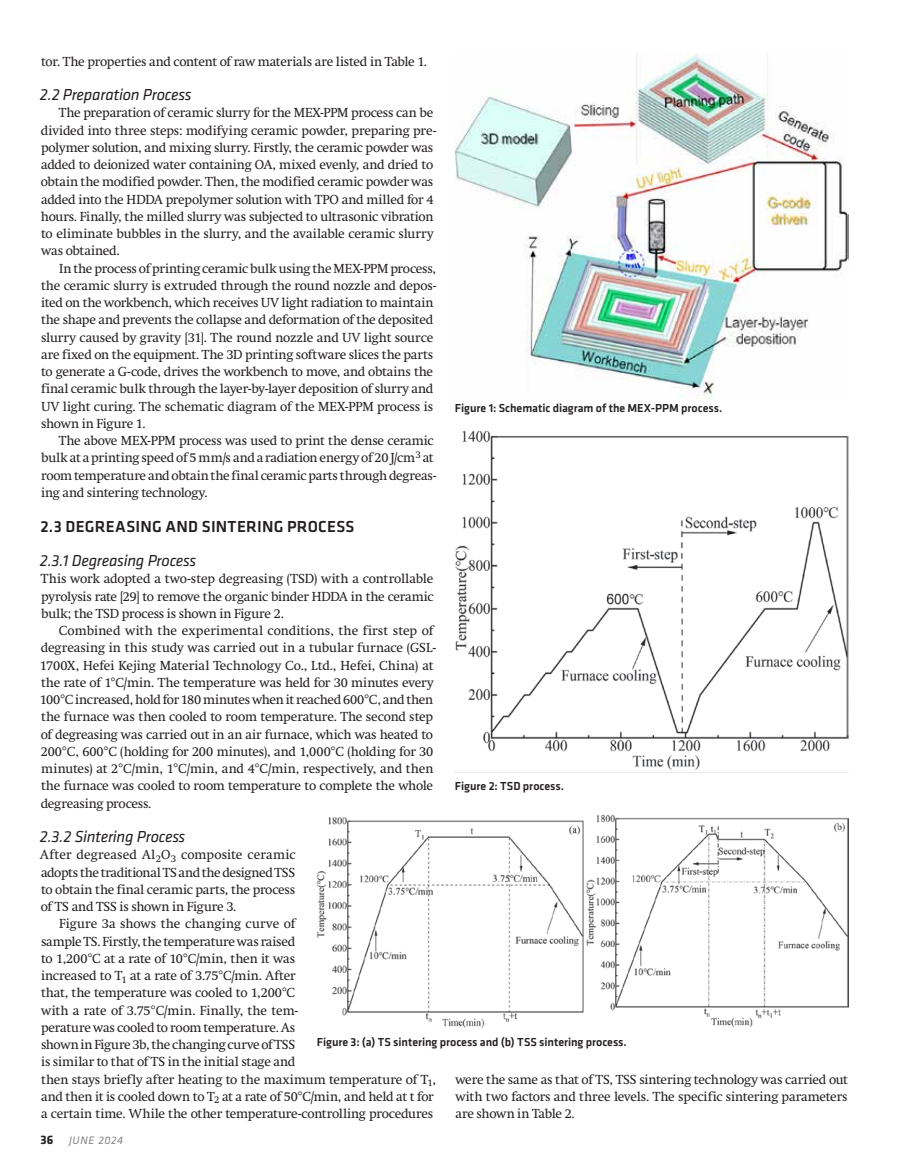
<style>
.page{position:relative;width:905px;height:1175px;background:#fff}
.page>*{position:absolute;margin:0;border:0;box-sizing:border-box;transform-origin:0 0}
.t1{font:italic 16.5px "Klavika Basic";letter-spacing:-.02em;color:#231f20}
.t2{font:500 16.5px "Klavika Basic";letter-spacing:.015em;color:#231f20}
.t3{font:12.9px/17.2px "Swift";letter-spacing:-.01em;color:#231f20}
.t4{font:500 12px "Klavika Basic";letter-spacing:-.005em;color:#231f20}
.t5{font:italic 11.25px "Klavika Basic";letter-spacing:.06em;color:#808285}
.s1{font-weight:700;font-style:normal;font-size:12.75px;color:#231f20}
</style>
<div class="page">
<img style="left:455px;top:53px;width:393px;height:346px">
<img style="left:455px;top:430px;width:393px;height:343px">
<img style="left:317px;top:814px;width:531px;height:214px">
<p class="t3" style="left:41px;top:52px;width:387px">tor. The properties and content of raw materials are listed in Table 1.</p>
<p class="t1" style="left:40px;top:84px;width:153px">2.2 Preparation Process</p>
<p class="t3" style="left:41px;top:104px;width:397px;text-indent:18px">The preparation of ceramic slurry for the MEX-PPM process can be divided into three steps: modifying ceramic powder, preparing pre&shy;polymer solution, and mixing slurry. Firstly, the ceramic powder was added to deionized water containing OA, mixed evenly, and dried to obtain the modified powder. Then, the modified ceramic powder was added into the HDDA prepolymer solution with TPO and milled for 4 hours. Finally, the milled slurry was subjected to ultrasonic vibration to eliminate bubbles in the slurry, and the available ceramic slurry was obtained.</p>
<p class="t3" style="left:41px;top:259px;width:396px;text-indent:18px">In the process of printing ceramic bulk using the MEX-PPM process, the ceramic slurry is extruded through the round nozzle and depos&shy;ited on the workbench, which receives UV light radiation to maintain the shape and prevents the collapse and deformation of the deposited slurry caused by gravity [31]. The round nozzle and UV light source are fixed on the equipment. The 3D printing software slices the parts to generate a G-code, drives the workbench to move, and obtains the final ceramic bulk through the layer-by-layer deposition of slurry and UV light curing. The schematic diagram of the MEX-PPM process is shown in Figure 1.</p>
<p class="t3" style="left:41px;top:432px;width:396px;text-indent:18px">The above MEX-PPM process was used to print the dense ceramic bulk at a printing speed of 5 mm/s and a radiation energy of 20 J/cm<sup>3</sup> at room temperature and obtain the final ceramic parts through degreas&shy;ing and sintering technology.</p>
<p class="t2" style="left:40px;top:515px;width:315px">2.3 DEGREASING AND SINTERING PROCESS</p>
<p class="t1" style="left:40px;top:550px;width:158px">2.3.1 Degreasing Process</p>
<p class="t3" style="left:41px;top:570px;width:394px;text-align:justify">This work adopted a two-step degreasing (TSD) with a controllable pyrolysis rate [29] to remove the organic binder HDDA in the ceramic bulk; the TSD process is shown in Figure 2.</p>
<p class="t3" style="left:40px;top:622px;width:397px;text-indent:19px">Combined with the experimental conditions, the first step of degreasing in this study was carried out in a tubular furnace (GSL-1700X, Hefei Kejing Material Technology Co., Ltd., Hefei, China) at the rate of 1°C/min. The temperature was held for 30 minutes every 100°C increased, hold for 180 minutes when it reached 600°C, and then the furnace was then cooled to room temperature. The second step of degreasing was carried out in an air furnace, which was heated to 200°C, 600°C (holding for 200 minutes), and 1,000°C (holding for 30 minutes) at 2°C/min, 1°C/min, and 4°C/min, respectively, and then the furnace was cooled to room temperature to complete the whole degreasing process.</p>
<p class="t1" style="left:40px;top:826px;width:147px">2.3.2 Sintering Process</p>
<p class="t3" style="left:40px;top:846px;width:257px;text-align:justify">After degreased Al<sub>2</sub>O<sub>3</sub> composite ceramic adopts the traditional TS and the designed TSS to obtain the final ceramic parts, the process of TS and TSS is shown in Figure 3.</p>
<p class="t3" style="left:41px;top:915px;width:396px;text-indent:18px">Figure 3a shows the changing curve of<br>sample TS. Firstly, the temperature was raised<br>to 1,200°C at a rate of 10°C/min, then it was<br>increased to T<sub>1</sub> at a rate of 3.75°C/min. After<br>that, the temperature was cooled to 1,200°C<br>with a rate of 3.75°C/min. Finally, the tem-<br>perature was cooled to room temperature. As<br>shown in Figure 3b, the changing curve of TSS<br>is similar to that of TS in the initial stage and<br>then stays briefly after heating to the maximum temperature of T<sub>1</sub>, and then it is cooled down to T<sub>2</sub> at a rate of 50°C/min, and held at t for a certain time. While the other temperature-controlling procedures</p>
<p class="t4" style="left:455px;top:400px;width:269px">Figure 1: Schematic diagram of the MEX-PPM process.</p>
<p class="t4" style="left:455px;top:778px;width:111px">Figure 2: TSD process.</p>
<p class="t4" style="left:317px;top:1033px;width:311px">Figure 3: (a) TS sintering process and (b) TSS sintering process.</p>
<p class="t3" style="left:455px;top:1070px;width:394px;text-align:justify">were the same as that of TS, TSS sintering technology was carried out with two factors and three levels. The specific sintering parameters are shown in Table 2.</p>
<p class="t5" style="left:40px;top:1133px;width:84px"><span class="s1">36</span> JUNE 2024</p>
</div>
